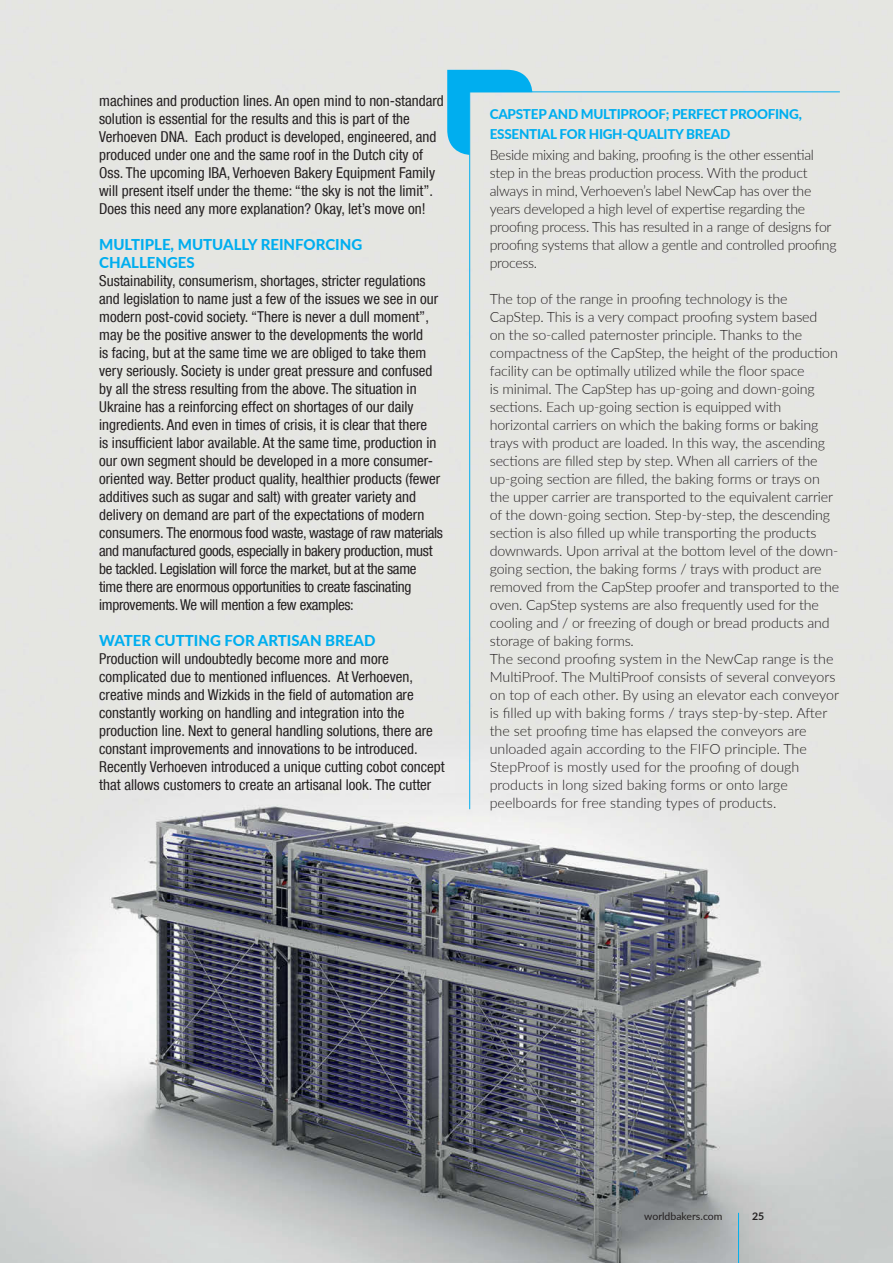
<style>
.page{position:relative;width:893px;height:1263px;background:#fff}
.page>*{position:absolute;margin:0;border:0;box-sizing:border-box;transform-origin:0 0}
.body_news{font:condensed 15px/18px "Helvetica Neue LT Com";color:#231f20}
.body_news-2{font:800 15px/18px "Lato";color:#00aeef}
.body_news-3{font:300 14.25px/18px "Lato";letter-spacing:-.01em;color:#231f20}
.t1{font:800 13.5px/19.5px "Lato";letter-spacing:-.02em;color:#00aeef}
.t2{font:10.5px "Lato";color:#231f20}
.t3{font:700 10.5px "Lato";color:#231f20}
</style>
<div class="page">
<img style="left:0;top:0;width:893px;height:1263px">
<hr style="left:738px;top:1213px;width:1px;height:50px;background:#00aeef">
<svg style="left:447px;top:70px;width:85px;height:85px;background:#83cde7"></svg>
<hr style="left:468px;top:92px;width:372px;height:1px;background:#00aeef">
<hr style="left:469px;top:92px;width:1px;height:717px;background:#00aeef">
<p class="body_news" style="left:99px;top:92px;width:346px">machines and production lines. An open mind to non-standard solution is essential for the results and this is part of the Verhoeven DNA. Each product is developed, engineered, and produced under one and the same roof in the Dutch city of Oss. The upcoming IBA, Verhoeven Bakery Equipment Family will present itself under the theme: “the sky is not the limit”.<br>Does this need any more explanation? Okay, let’s move on!</p>
<p class="body_news-2" style="left:99px;top:235px;width:265px">MULTIPLE, MUTUALLY REINFORCING<br>CHALLENGES</p>
<p class="body_news" style="left:99px;top:272px;width:345px">Sustainability, consumerism, shortages, stricter regulations and legislation to name just a few of the issues we see in our modern post-covid society. “There is never a dull moment”, may be the positive answer to the developments the world<br>is facing, but at the same time we are obliged to take them very seriously. Society is under great pressure and confused by all the stress resulting from the above. The situation in Ukraine has a reinforcing effect on shortages of our daily ingredients. And even in times of crisis, it is clear that there<br>is insufficient labor available. At the same time, production in our own segment should be developed in a more consumer&shy;oriented way. Better product quality, healthier products (fewer additives such as sugar and salt) with greater variety and delivery on demand are part of the expectations of modern consumers. The enormous food waste, wastage of raw materials and manufactured goods, especially in bakery production, must be tackled. Legislation will force the market, but at the same time there are enormous opportunities to create fascinating improvements. We will mention a few examples:</p>
<p class="body_news-2" style="left:99px;top:631px;width:278px">WATER CUTTING FOR ARTISAN BREAD</p>
<p class="body_news" style="left:99px;top:650px;width:347px">Production will undoubtedly become more and more complicated due to mentioned influences. At Verhoeven, creative minds and Wizkids in the field of automation are constantly working on handling and integration into the production line. Next to general handling solutions, there are constant improvements and innovations to be introduced.<br>Recently Verhoeven introduced a unique cutting cobot concept that allows customers to create an artisanal look. The cutter</p>
<p class="t1" style="left:490px;top:104px;width:314px">CAPSTEP AND MULTIPROOF; PERFECT PROOFING,<br>ESSENTIAL FOR HIGH-QUALITY BREAD</p>
<p class="body_news-3" style="left:490px;top:146px;width:348px">Beside mixing and baking, proofing is the other essential step in the breas production process. With the product always in mind, Verhoeven’s label NewCap has over the years developed a high level of expertise regarding the proofing process. This has resulted in a range of designs for proofing systems that allow a gentle and controlled proofing process.</p>
<p class="body_news-3" style="left:490px;top:290px;width:351px">The top of the range in proofing technology is the CapStep. This is a very compact proofing system based<br>on the so-called paternoster principle. Thanks to the compactness of the CapStep, the height of the production facility can be optimally utilized while the floor space<br>is minimal. The CapStep has up-going and down-going sections. Each up-going section is equipped with horizontal carriers on which the baking forms or baking trays with product are loaded. In this way, the ascending sections are filled step by step. When all carriers of the up-going section are filled, the baking forms or trays on the upper carrier are transported to the equivalent carrier of the down-going section. Step-by-step, the descending section is also filled up while transporting the products downwards. Upon arrival at the bottom level of the down&shy;going section, the baking forms / trays with product are removed from the CapStep proofer and transported to the oven. CapStep systems are also frequently used for the cooling and / or freezing of dough or bread products and storage of baking forms.</p>
<p class="body_news-3" style="left:490px;top:650px;width:351px">The second proofing system in the NewCap range is the MultiProof. The MultiProof consists of several conveyors on top of each other. By using an elevator each conveyor is filled up with baking forms / trays step-by-step. After the set proofing time has elapsed the conveyors are unloaded again according to the FIFO principle. The StepProof is mostly used for the proofing of dough products in long sized baking forms or onto large peelboards for free standing types of products.</p>
<p class="t2" style="left:644px;top:1209px;width:80px">worldbakers.com</p>
<p class="t3" style="left:752px;top:1209px;width:14px">25</p>
</div>
